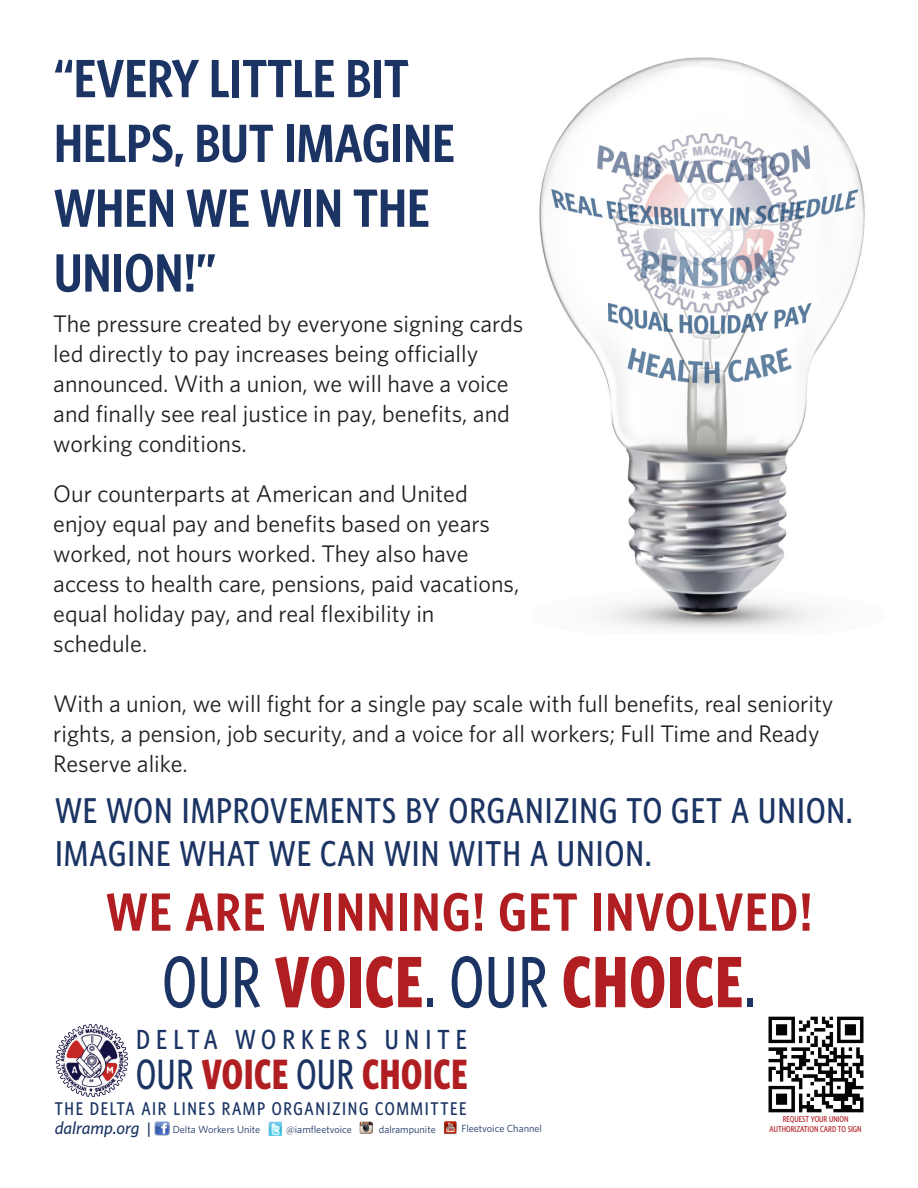
<style>
.page{position:relative;width:918px;height:1188px;background:#fff}
.page>*{position:absolute;margin:0;border:0;box-sizing:border-box;transform-origin:0 0}
.t1{font:700 72.9px "Whitney Condensed";letter-spacing:.02em;color:#b01e22;scale:.87 1}
.t2{font:600 54px/64.8px "Whitney Condensed";color:#1b3463}
.t3{font:600 54px "Whitney Condensed";letter-spacing:.03em;color:#b01e22}
.t4{font:700 42.45px "Whitney Condensed";letter-spacing:.02em;color:#b01e22;scale:.87 1}
.t5{font:500 36px/43.2px "Whitney Condensed";letter-spacing:.03em;color:#1b3463}
.t6{font:500 27.75px "Whitney Condensed";letter-spacing:.22em;color:#1b3463}
.t7{font:24px/30px "Whitney";color:#231f20}
.t8{font:500 18.45px "Whitney Condensed";letter-spacing:.09em;color:#1b3463}
.t9{font:italic 500 17.7px "Whitney";color:#1b3463}
.t10{font:10.35px "Whitney";color:#1b3463}
.t11{font:500 8.55px/10.2px "Whitney Condensed";color:#b01e22;text-align:center}
.s1{font-weight:500;color:#1b3463}
.s2{font-size:16.05px}
</style>
<div class="page">
<img style="left:539px;top:57px;width:326px;height:574px">
<img style="left:768px;top:1016px;width:96px;height:97px">
<img style="left:55px;top:1024px;width:74px;height:73px">
<img style="left:155px;top:1121px;width:14px;height:15px">
<img style="left:444px;top:1121px;width:12px;height:14px">
<img style="left:268px;top:1121px;width:13px;height:15px">
<svg style="left:360px;top:1122px;width:12px;height:12px"></svg>
<p class="t2" style="left:54px;top:44px;width:402px">“EVERY LITTLE BIT<br>HELPS, BUT IMAGINE<br>WHEN WE WIN THE<br>UNION!”</p>
<p class="t7" style="left:53px;top:308px;width:472px">The pressure created by everyone signing cards led directly to pay increases being officially announced. With a union, we will have a voice and finally see real justice in pay, benefits, and working conditions.</p>
<p class="t7" style="left:53px;top:478px;width:416px">Our counterparts at American and United</p>
<p class="t7" style="left:53px;top:508px;width:468px">enjoy equal pay and benefits based on years worked, not hours worked. They also have access to health care, pensions, paid vacations, equal holiday pay, and real flexibility in schedule.</p>
<p class="t7" style="left:53px;top:688px;width:782px">With a union, we will fight for a single pay scale with full benefits, real seniority rights, a pension, job security, and a voice for all workers; Full Time and Ready<br>Reserve alike.</p>
<p class="t5" style="left:55px;top:787px;width:799px">WE WON IMPROVEMENTS BY ORGANIZING TO GET A UNION.<br>IMAGINE WHAT WE CAN WIN WITH A UNION.</p>
<p class="t3" style="left:106px;top:878px;width:708px">WE ARE WINNING! GET INVOLVED!</p>
<p class="t1" style="left:163px;top:935px;width:683px"><span class="s1">OUR</span> VOICE<span class="s1">. OUR</span> CHOICE<span class="s1">.</span></p>
<p class="t6" style="left:136px;top:1023px;width:332px">DELTA WORKERS UNITE</p>
<p class="t4" style="left:136px;top:1048px;width:382px"><span class="s1">OUR</span> VOICE <span class="s1">OUR</span> CHOICE</p>
<p class="t8" style="left:55px;top:1097px;width:413px">THE DELTA AIR LINES RAMP ORGANIZING COMMITTEE</p>
<p class="t9" style="left:55px;top:1116px;width:98px">dalramp.org <span class="s2">|</span></p>
<p class="t10" style="left:173px;top:1123px;width:89px">Delta Workers Unite</p>
<p class="t10" style="left:286px;top:1122px;width:67px">@iamfleetvoice</p>
<p class="t10" style="left:379px;top:1122px;width:58px">dalrampunite</p>
<p class="t10" style="left:462px;top:1122px;width:82px">Fleetvoice Channel</p>
<p class="t11" style="left:770px;top:1113px;width:94px">REQUEST YOUR UNION<br>AUTHORIZATION CARD TO SIGN</p>
</div>
